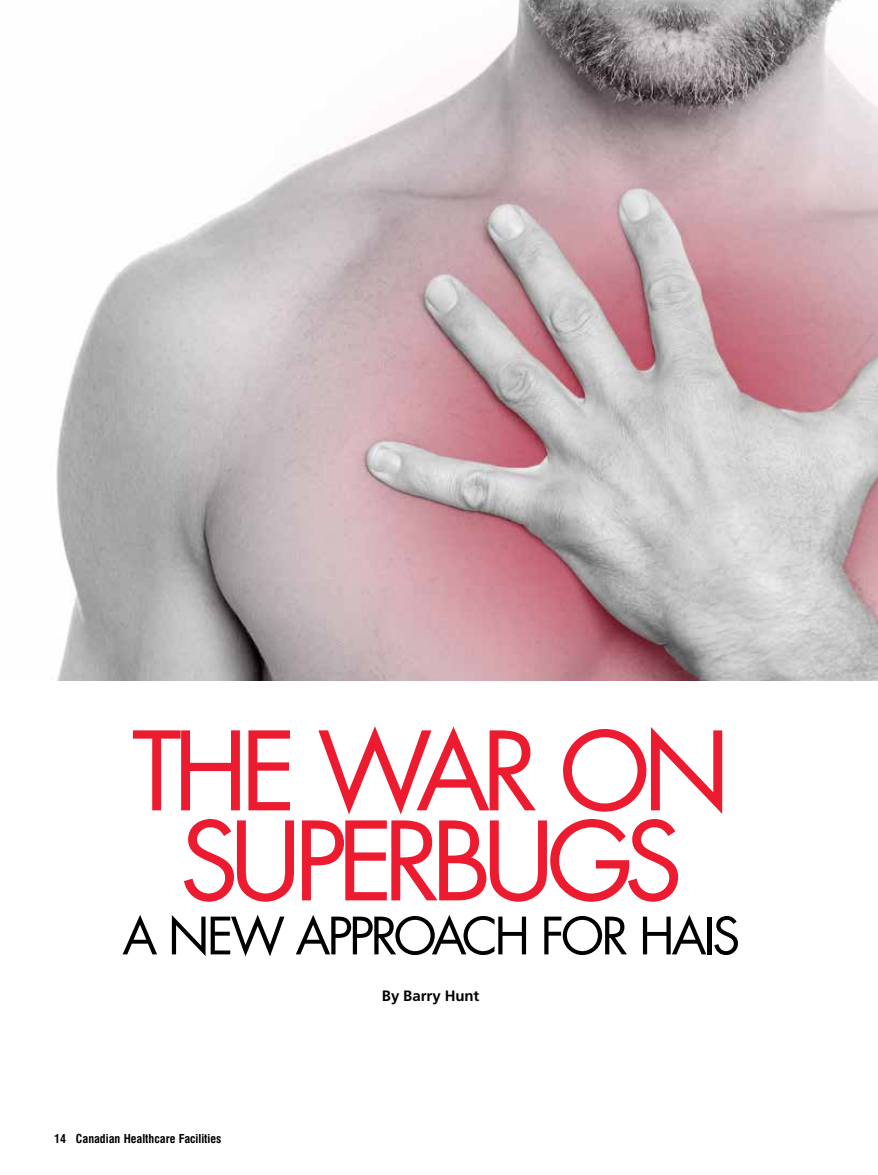
<style>
.page{position:relative;width:878px;height:1175px;background:#fff}
.page>*{position:absolute;margin:0;border:0;box-sizing:border-box;transform-origin:0 0}
.t1{font:106.05px/90px "Futura";letter-spacing:-.09em;color:#ed1b2f;text-align:center}
.t2{font:50.1px "Futura";letter-spacing:-.07em;color:#000}
.t3{font:700 15px "Frutiger";letter-spacing:-.005em;color:#000}
.t4{font:700 condensed 12px "Swiss 721 BT";color:#000}
</style>
<div class="page">
<img style="left:56px;top:0;width:822px;height:681px">
<h1 class="t1" style="left:132px;top:725px;width:600px">THE WAR ON<br>SUPERBUGS</h1>
<h2 class="t2" style="left:122px;top:901px;width:619px">A NEW APPROACH FOR HAIS</h2>
<p class="t3" style="left:382px;top:986px;width:99px">By Barry Hunt</p>
<p class="t4" style="left:54px;top:1131px;width:169px">14 Canadian Healthcare Facilities</p>
</div>
